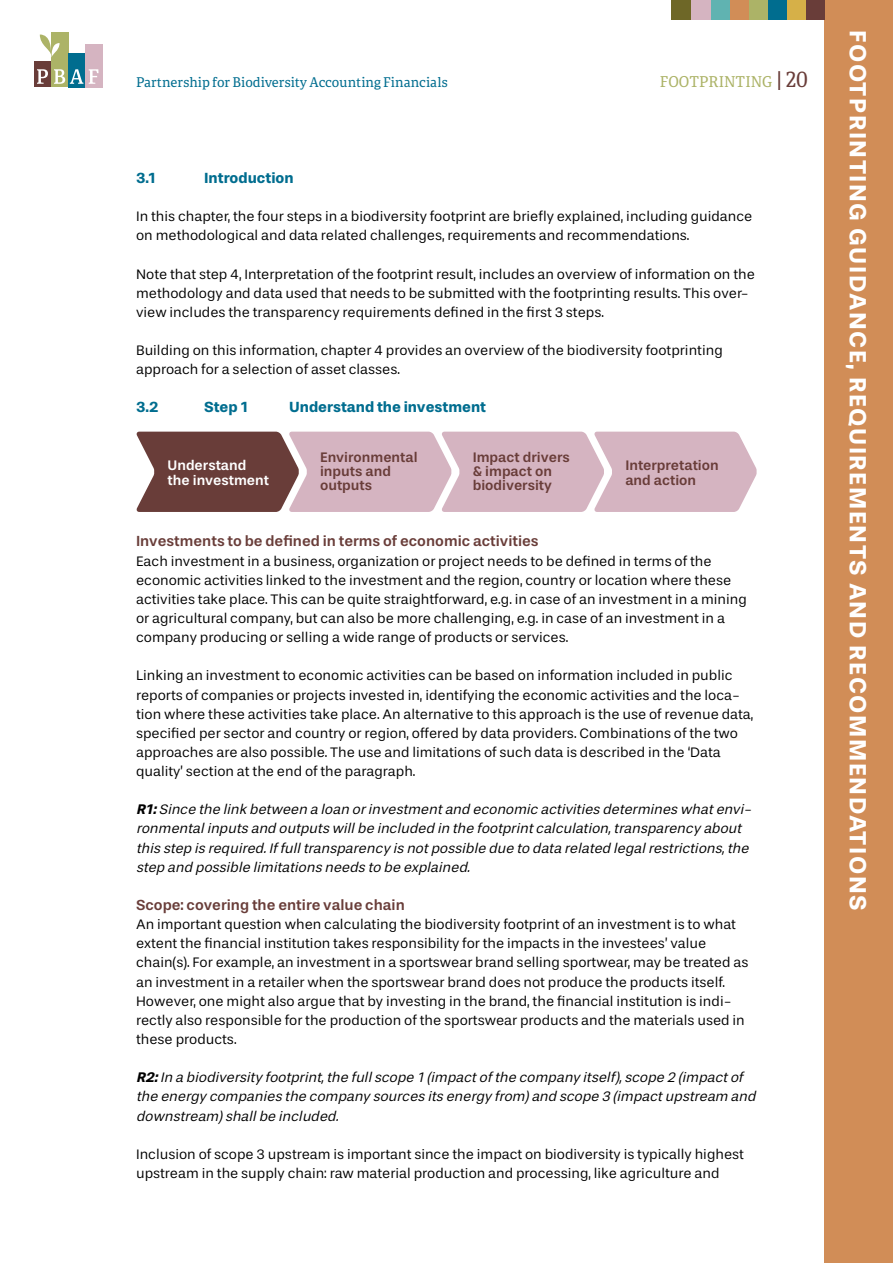
<style>
.page{position:relative;width:893px;height:1263px;background:#fff}
.page>*{position:absolute;margin:0;border:0;box-sizing:border-box;transform-origin:0 0}
.t1{font:700 24px "Stevie Sans";letter-spacing:.065em;color:#fff}
._2e_tussenkop{font:500 15px "Stevie Sans";color:#693d39}
._1e_tussenkop{font:700 15px "Stevie Sans";color:#006d8f}
.t2{font:15px "Portada";color:#acb367}
._01_broodtekst{font:14.25px/19.2px "Stevie Sans";color:#000}
._01_broodtekst-2{font:italic 14.25px/19.2px "Stevie Sans";color:#000}
.t3{font:500 14.1px/14.1px "Stevie Sans";color:#693d39}
.t4{font:500 14.1px/14.1px "Stevie Sans";color:#fff}
.t5{font:13.5px "Portada";color:#006d8f}
.s1{font-size:21px;color:#693d39}
.s2{font-weight:700}
</style>
<div class="page">
<div style="left:825px;top:0;width:68px;height:1263px;background:#d18d57"></div>
<div style="left:34px;top:61px;width:17px;height:26px;background:#693d39"></div>
<div style="left:51px;top:33px;width:17px;height:54px;background:#acb367"></div>
<div style="left:68px;top:53px;width:17px;height:34px;background:#006d8f"></div>
<div style="left:85px;top:44px;width:17px;height:43px;background:#d5b4c1"></div>
<svg style="left:40px;top:35px;width:20px;height:22px"></svg>
<svg style="left:89px;top:69px;width:10px;height:15px"></svg>
<svg style="left:37px;top:69px;width:11px;height:15px"></svg>
<svg style="left:54px;top:69px;width:29px;height:15px"></svg>
<div style="left:806px;top:0;width:19px;height:19px;background:#693d39"></div>
<div style="left:787px;top:0;width:19px;height:19px;background:#d6b048"></div>
<div style="left:767px;top:0;width:20px;height:19px;background:#006d8f"></div>
<div style="left:748px;top:0;width:19px;height:19px;background:#acb367"></div>
<div style="left:729px;top:0;width:19px;height:19px;background:#d18d57"></div>
<div style="left:710px;top:0;width:19px;height:19px;background:#60b3b1"></div>
<div style="left:691px;top:0;width:19px;height:19px;background:#d5b4c1"></div>
<div style="left:672px;top:0;width:19px;height:19px;background:#6e6727"></div>
<svg style="left:136px;top:432px;width:621px;height:80px;background:#be9da5"></svg>
<p class="t5" style="left:136px;top:73px;width:313px">Partnership for Biodiversity Accounting Financials</p>
<p class="t2" style="left:660px;top:71px;width:150px">FOOTPRINTING <span class="s1">| 20</span></p>
<p class="_1e_tussenkop" style="left:136px;top:170px;width:22px">3.1</p>
<p class="_1e_tussenkop" style="left:204px;top:170px;width:91px">Introduction</p>
<p class="_01_broodtekst" style="left:136px;top:207px;width:618px">In this chapter, the four steps in a biodiversity footprint are briefly explained, including guidance on methodological and data related challenges, requirements and recommendations.</p>
<p class="_01_broodtekst" style="left:136px;top:265px;width:620px">Note that step 4, Interpretation of the footprint result, includes an overview of information on the methodology and data used that needs to be submitted with the footprinting results. This over&shy;view includes the transparency requirements defined in the first 3 steps.</p>
<p class="_01_broodtekst" style="left:136px;top:341px;width:588px">Building on this information, chapter 4 provides an overview of the biodiversity footprinting approach for a selection of asset classes.</p>
<p class="_1e_tussenkop" style="left:136px;top:399px;width:24px">3.2</p>
<p class="_1e_tussenkop" style="left:204px;top:399px;width:46px">Step 1</p>
<p class="_1e_tussenkop" style="left:289px;top:399px;width:199px">Understand the investment</p>
<p class="t4" style="left:167px;top:459px;width:103px">Understand the investment</p>
<p class="t3" style="left:320px;top:451px;width:99px">Environmental inputs and outputs</p>
<p class="t3" style="left:473px;top:451px;width:99px">Impact drivers &amp; impact on biodiversity</p>
<p class="t3" style="left:625px;top:459px;width:95px">Interpretation and action</p>
<p class="_2e_tussenkop" style="left:136px;top:533px;width:404px">Investments to be defined in terms of economic activities</p>
<p class="_01_broodtekst" style="left:136px;top:552px;width:612px">Each investment in a business, organization or project needs to be defined in terms of the economic activities linked to the investment and the region, country or location where these activities take place. This can be quite straightforward, e.g. in case of an investment in a mining or agricultural company, but can also be more challenging, e.g. in case of an investment in a company producing or selling a wide range of products or services.</p>
<p class="_01_broodtekst" style="left:136px;top:666px;width:619px">Linking an investment to economic activities can be based on information included in public reports of companies or projects invested in, identifying the economic activities and the loca&shy;tion where these activities take place. An alternative to this approach is the use of revenue data, specified per sector and country or region, offered by data providers. Combinations of the two approaches are also possible. The use and limitations of such data is described in the ‘Data quality’ section at the end of the paragraph.</p>
<p class="_01_broodtekst-2" style="left:136px;top:800px;width:620px"><span class="s2">R1:</span>Since the link between a loan orinvestmentand economic activities determines whatenvi&shy;ronmentalinputs and outputs willbe included in the footprintcalculation,transparency about this step is required.Iffulltransparency is notpossible due to data related legalrestrictions,the step and possible limitations needs to be explained.</p>
<p class="_2e_tussenkop" style="left:136px;top:897px;width:270px">Scope: covering the entire value chain</p>
<p class="_01_broodtekst" style="left:136px;top:915px;width:614px">An important question when calculating the biodiversity footprint of an investment is to what extent the financial institution takes responsibility for the impacts in the investees’ value chain(s). For example, an investment in a sportswear brand selling sportwear, may be treated as an investment in a retailer when the sportswear brand does not produce the products itself.<br>However, one might also argue that by investing in the brand, the financial institution is indi&shy;rectly also responsible for the production of the sportswear products and the materials used in these products.</p>
<p class="_01_broodtekst-2" style="left:136px;top:1068px;width:624px"><span class="s2">R2:</span>In a biodiversity footprint,the fullscope 1 (impactofthe company itself),scope 2 (impactof the energy companies the company sources its energy from)and scope 3 (impactupstream and downstream)shallbe included.</p>
<p class="_01_broodtekst" style="left:136px;top:1145px;width:609px">Inclusion of scope 3 upstream is important since the impact on biodiversity is typically highest upstream in the supply chain: raw material production and processing, like agriculture and</p>
<h1 class="t1" style="left:871px;top:30px;width:882px;rotate:90deg">FOOTPRINTING GUIDANCE, REQUIREMENTS AND RECOMMENDATIONS</h1>
</div>
